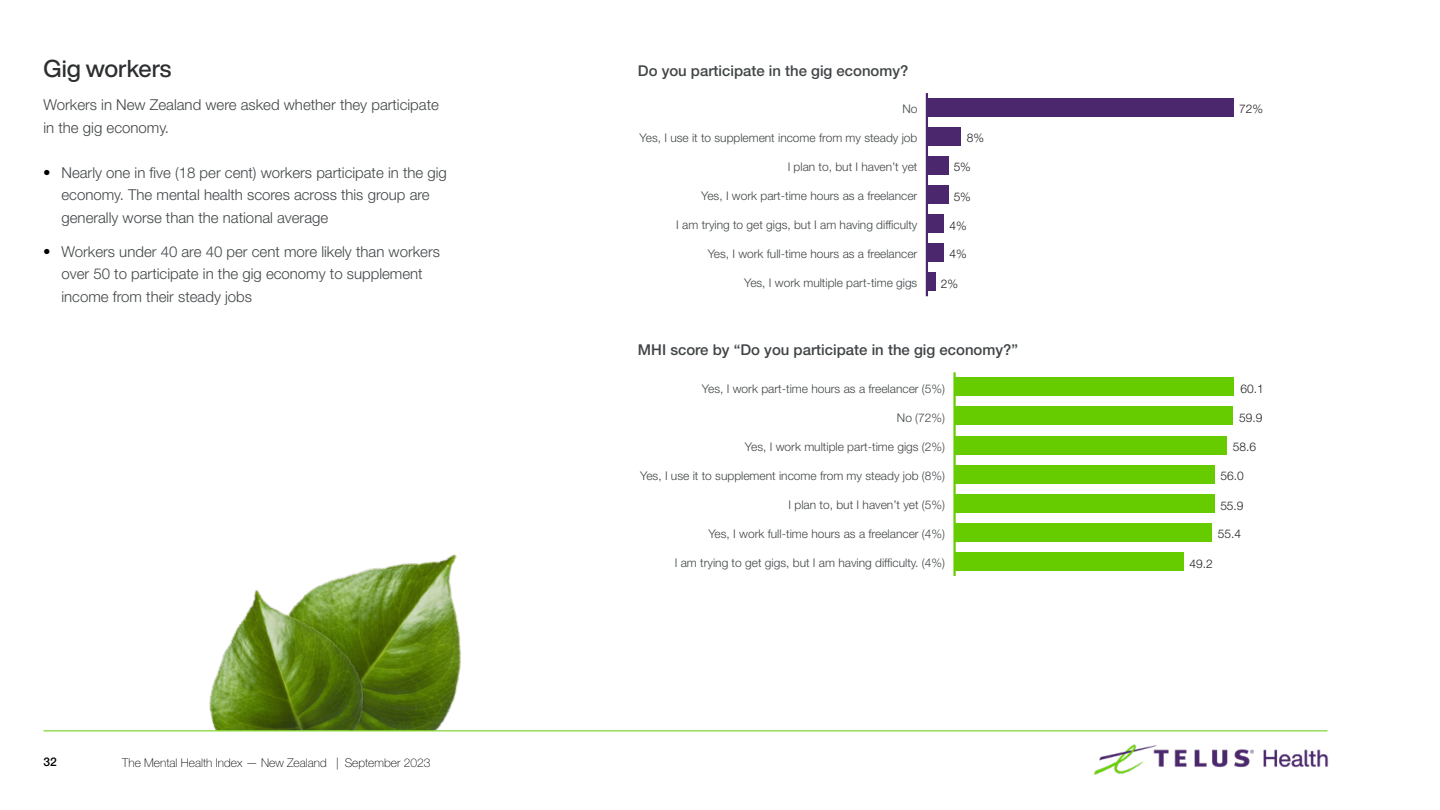
<style>
.page{position:relative;width:1440px;height:810px;background:#fff}
.page>*{position:absolute;margin:0;border:0;box-sizing:border-box;transform-origin:0 0}
.t1{font:500 24px "Helvetica Now Display";letter-spacing:-.005em;color:#2c2e30}
.t2{font:300 15px/22.5px "Helvetica Neue LT Std";color:#414547}
.t3{font:500 15px "Helvetica Neue LT Std";color:#414547}
.t4{font:500 14.85px "Helvetica Neue LT Std";color:#414547}
.t5{font:300 12px "Helvetica Neue LT Std";color:#414547}
.t6{font:100 12px "Helvetica Neue LT Std";color:#000}
.t7{font:300 12px "Helvetica Neue LT Std";color:#231f20}
.t8{font:500 12px "Helvetica Neue LT Std";color:#000}
</style>
<div class="page">
<img style="left:370px;top:554px;width:91px;height:176px">
<img style="left:209px;top:569px;width:161px;height:161px">
<img style="left:1093px;top:744px;width:236px;height:31px">
<hr style="left:44px;top:730px;width:1284px;height:1px;background:#6c0">
<hr style="left:926px;top:93px;width:2px;height:203px;background:#4b286d">
<div style="left:927px;top:99px;width:307px;height:18px;background:#4b286d"></div>
<div style="left:927px;top:128px;width:34px;height:18px;background:#4b286d"></div>
<div style="left:927px;top:157px;width:21px;height:18px;background:#4b286d"></div>
<div style="left:927px;top:186px;width:21px;height:18px;background:#4b286d"></div>
<div style="left:927px;top:215px;width:17px;height:18px;background:#4b286d"></div>
<div style="left:927px;top:244px;width:17px;height:18px;background:#4b286d"></div>
<div style="left:927px;top:273px;width:8px;height:18px;background:#4b286d"></div>
<hr style="left:953px;top:372px;width:3px;height:204px;background:#6c0">
<div style="left:955px;top:378px;width:279px;height:18px;background:#6c0"></div>
<div style="left:955px;top:407px;width:278px;height:18px;background:#6c0"></div>
<div style="left:955px;top:436px;width:272px;height:18px;background:#6c0"></div>
<div style="left:955px;top:465px;width:260px;height:18px;background:#6c0"></div>
<div style="left:955px;top:494px;width:260px;height:18px;background:#6c0"></div>
<div style="left:955px;top:523px;width:257px;height:18px;background:#6c0"></div>
<div style="left:955px;top:552px;width:229px;height:19px;background:#6c0"></div>
<h1 class="t1" style="left:44px;top:52px;width:130px">Gig workers</h1>
<p class="t2" style="left:44px;top:93px;width:397px">Workers in New Zealand were asked whether they participate in the gig economy.</p>
<p class="t2" style="left:62px;top:161px;width:387px;text-indent:-18px"><sup>•</sup> Nearly one in five (18 per cent) workers participate in the gig economy. The mental health scores across this group are generally worse than the national average</p>
<p class="t2" style="left:62px;top:240px;width:380px;text-indent:-18px"><sup>•</sup> Workers under 40 are 40 per cent more likely than workers over 50 to participate in the gig economy to supplement income from their steady jobs</p>
<p class="t8" style="left:44px;top:755px;width:15px">32</p>
<p class="t6" style="left:122px;top:755px;width:310px">The Mental Health Index — New Zealand | September 2023</p>
<p class="t4" style="left:638px;top:62px;width:272px">Do you participate in the gig economy?</p>
<p class="t5" style="left:902px;top:102px;width:17px">No</p>
<p class="t5" style="left:640px;top:131px;width:279px">Yes, I use it to supplement income from my steady job</p>
<p class="t5" style="left:788px;top:160px;width:131px">I plan to, but I haven’t yet</p>
<p class="t5" style="left:701px;top:189px;width:218px">Yes, I work part-time hours as a freelancer</p>
<p class="t5" style="left:676px;top:218px;width:243px">I am trying to get gigs, but I am having difficulty</p>
<p class="t5" style="left:708px;top:247px;width:211px">Yes, I work full-time hours as a freelancer</p>
<p class="t7" style="left:967px;top:131px;width:19px">8%</p>
<p class="t7" style="left:954px;top:160px;width:19px">5%</p>
<p class="t7" style="left:954px;top:189px;width:19px">5%</p>
<p class="t7" style="left:950px;top:219px;width:19px">4%</p>
<p class="t7" style="left:950px;top:247px;width:19px">4%</p>
<p class="t5" style="left:744px;top:276px;width:175px">Yes, I work multiple part-time gigs</p>
<p class="t7" style="left:941px;top:276px;width:19px">2%</p>
<p class="t3" style="left:638px;top:341px;width:382px">MHI score by “Do you participate in the gig economy?”</p>
<p class="t5" style="left:702px;top:381px;width:245px">Yes, I work part-time hours as a freelancer (5%)</p>
<p class="t5" style="left:897px;top:410px;width:50px">No (72%)</p>
<p class="t5" style="left:745px;top:439px;width:202px">Yes, I work multiple part-time gigs (2%)</p>
<p class="t5" style="left:640px;top:468px;width:306px">Yes, I use it to supplement income from my steady job (8%)</p>
<p class="t5" style="left:789px;top:497px;width:158px">I plan to, but I haven’t yet (5%)</p>
<p class="t5" style="left:708px;top:526px;width:238px">Yes, I work full-time hours as a freelancer (4%)</p>
<p class="t7" style="left:1239px;top:101px;width:25px">72%</p>
<p class="t7" style="left:1241px;top:381px;width:25px">60.1</p>
<p class="t7" style="left:1239px;top:410px;width:25px">59.9</p>
<p class="t7" style="left:1233px;top:439px;width:25px">58.6</p>
<p class="t7" style="left:1221px;top:469px;width:25px">56.0</p>
<p class="t7" style="left:1220px;top:498px;width:25px">55.9</p>
<p class="t7" style="left:1218px;top:526px;width:25px">55.4</p>
<p class="t5" style="left:675px;top:556px;width:272px">I am trying to get gigs, but I am having difficulty. (4%)</p>
<p class="t7" style="left:1190px;top:556px;width:25px">49.2</p>
</div>
